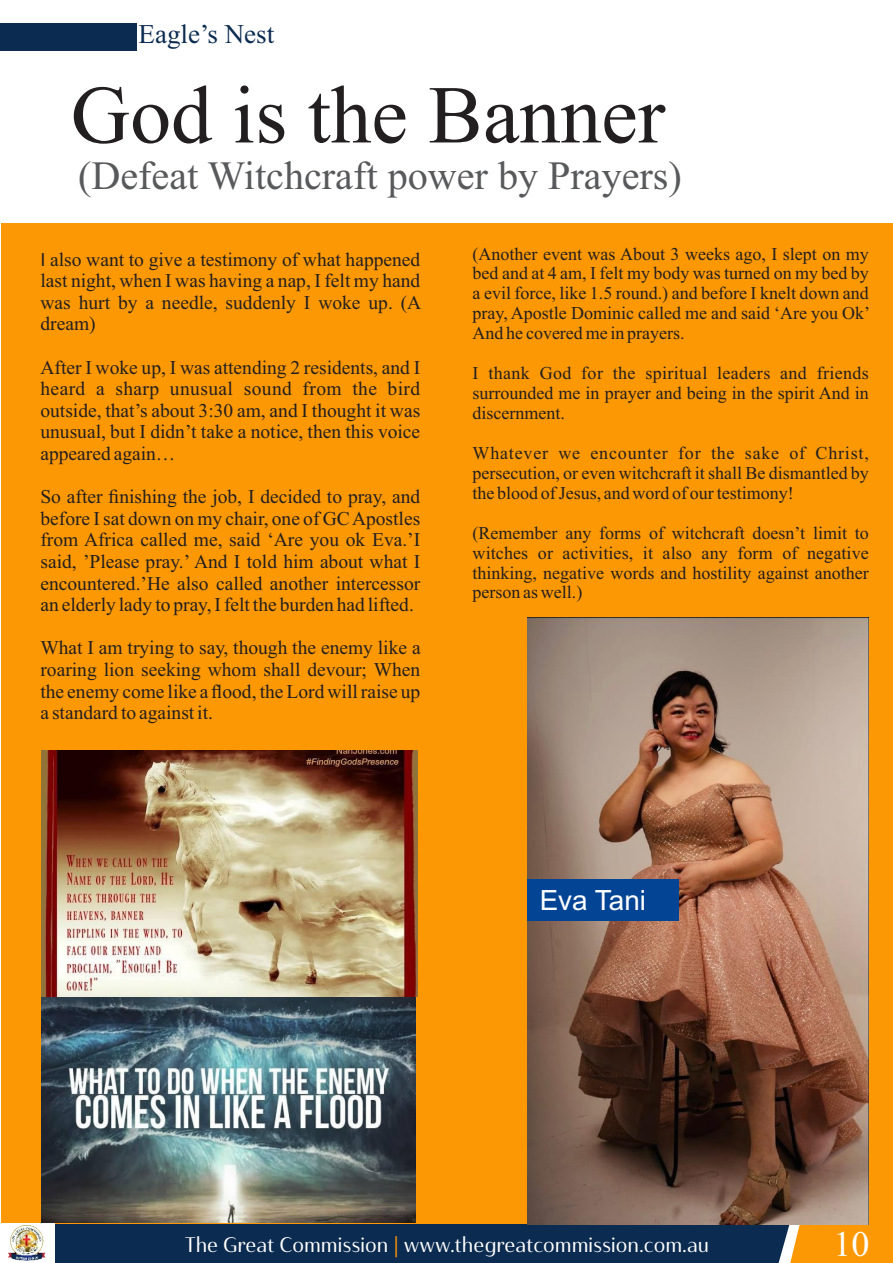
<style>
.page{position:relative;width:893px;height:1263px;background:#fff}
.page>*{position:absolute;margin:0;border:0;box-sizing:border-box;transform-origin:0 0}
.t1{font:81.9px "Times New Roman";color:#231f20}
.t2{font:40.2px "Times New Roman";color:#58595b}
.t3{font:36px "Times New Roman";color:#fff}
.t4{font:27.9px "Arial";color:#fff}
.t5{font:27px "Times New Roman";color:#0c2b51}
.t6{font:21px "Haboro Contrast Nor Reg";color:#fff}
.t7{font:19.5px/21.6px "Times New Roman";color:#231f20;text-align:justify}
.t8{font:18px/20px "Times New Roman";color:#231f20;text-align:justify}
.s1{font-family:"Arial";font-size:18px}
.s2{color:#fc9804}
</style>
<div class="page">
<div style="left:0;top:23px;width:137px;height:27px;background:#0c2b51"></div>
<svg style="left:55px;top:1224px;width:838px;height:39px;background:#2b3a4a"></svg>
<div style="left:1px;top:223px;width:892px;height:1001px;background:#fc9804"></div>
<img style="left:42px;top:750px;width:375px;height:472px">
<img style="left:527px;top:618px;width:342px;height:606px">
<div style="left:527px;top:879px;width:151px;height:42px;background:#034494"></div>
<img style="left:8px;top:1226px;width:38px;height:35px">
<h3 class="t5" style="left:139px;top:24px;width:137px">Eagle’s Nest</h3>
<h1 class="t1" style="left:71px;top:86px;width:596px">God is the Banner</h1>
<h2 class="t2" style="left:78px;top:161px;width:605px">(Defeat Witchcraft power by Prayers)</h2>
<p class="t7" style="left:40px;top:250px;width:382px"><span class="s1">I</span> also want to give a testimony of what happened last night, when I was having a nap, I felt my hand was hurt by a needle, suddenly I woke up. (A dream)</p>
<p class="t7" style="left:40px;top:358px;width:381px">After I woke up, I was attending 2 residents, and I heard a sharp unusual sound from the bird outside, that’s about 3:30 am, and I thought it was unusual, but I didn’t take a notice, then this voice appeared again…</p>
<p class="t7" style="left:40px;top:488px;width:381px">So after finishing the job, I decided to pray, and before I sat down on my chair, one of GC Apostles from Africa called me, said ‘Are you ok Eva.’I said, ’Please pray.’ And I told him about what I encountered.’He also called another intercessor an elderly lady to pray, I felt the burden had lifted.</p>
<p class="t7" style="left:40px;top:639px;width:382px">What I am trying to say, though the enemy like a roaring lion seeking whom shall devour; When the enemy come like a flood, the Lord will raise up a standard to against it.</p>
<p class="t8" style="left:473px;top:245px;width:399px">(Another event was About 3 weeks ago, I slept on my bed and at 4 am, I felt my body was turned on my bed by a evil force, like 1.5 round.) and before I knelt down and pray, Apostle Dominic called me and said ‘Are you Ok’ And he covered me in prayers.</p>
<p class="t8" style="left:473px;top:365px;width:398px">I thank God for the spiritual leaders and friends surrounded me in prayer and being in the spirit And in discernment.</p>
<p class="t8" style="left:473px;top:445px;width:398px">Whatever we encounter for the sake of Christ, persecution, or even witchcraft it shall Be dismantled by the blood of Jesus, and word of our testimony!</p>
<p class="t8" style="left:473px;top:524px;width:398px">(Remember any forms of witchcraft doesn’t limit to witches or activities, it also any form of negative thinking, negative words and hostility against another person as well.)</p>
<h3 class="t4" style="left:540px;top:890px;width:108px">Eva Tani</h3>
<p class="t6" style="left:185px;top:1236px;width:526px">The Great Commission <span class="s2">|</span> www.thegreatcommission.com.au</p>
<h3 class="t3" style="left:833px;top:1230px;width:37px">10</h3>
</div>
